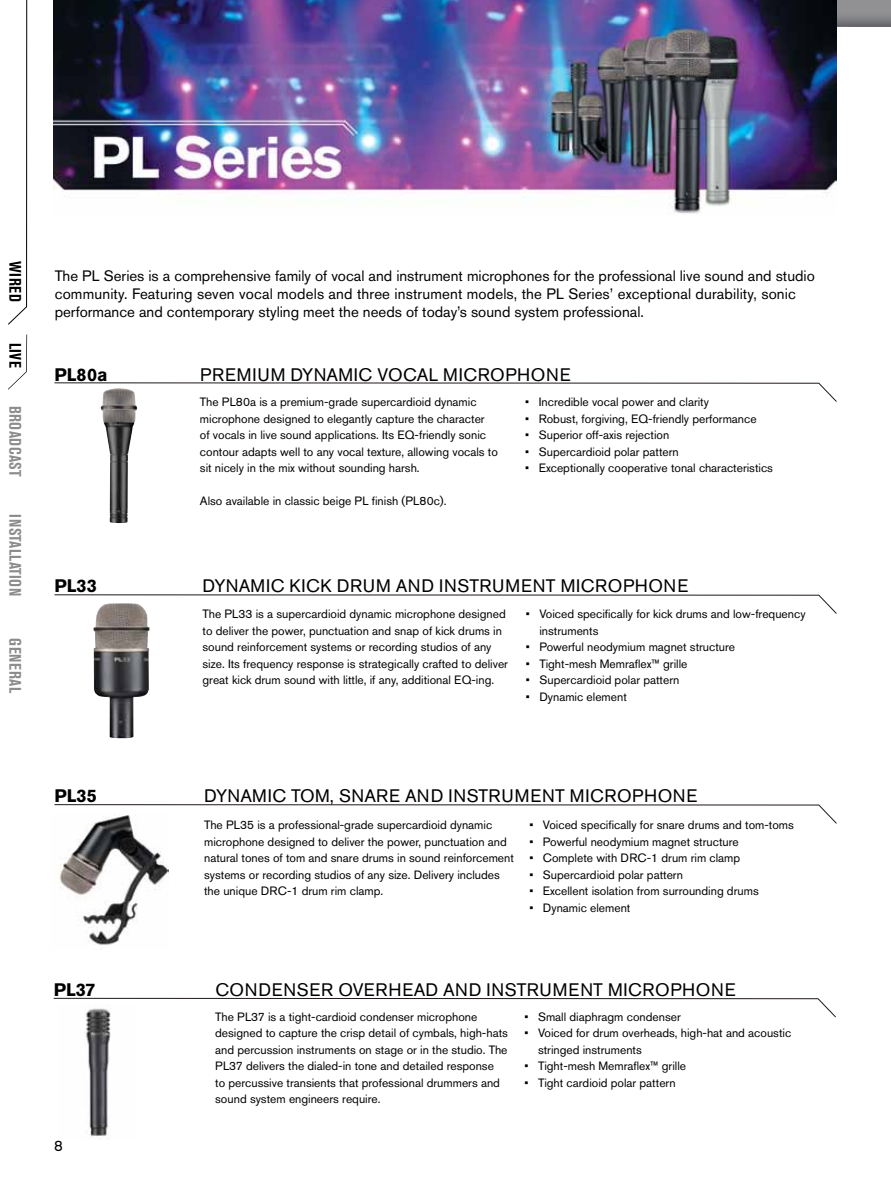
<style>
.page{position:relative;width:891px;height:1188px;background:#fff}
.page>*{position:absolute;margin:0;border:0;box-sizing:border-box;transform-origin:0 0}
.t1{font:18px "Akzidenz Grotesk Pro";letter-spacing:.03em;color:#000}
.t2{font:700 18px "Akzidenz Grotesk Pro";color:#000}
.t3{font:700 condensed 16.5px "Akzidenz Grotesk Pro";letter-spacing:.02em;color:#8a8c8e}
.t4{font:700 condensed 16.5px "Akzidenz Grotesk Pro";color:#000}
.t5{font:15px/18px "Akzidenz Grotesk Pro";color:#000}
.t6{font:12px/16.5px "Akzidenz Grotesk Pro";color:#000}
</style>
<div class="page">
<svg style="left:8px;top:0;width:20px;height:325px"></svg>
<img style="left:836px;top:0;width:55px;height:27px">
<div style="left:7px;top:332px;width:22px;height:58px;background:#000;opacity:.75"></div>
<img style="left:53px;top:0;width:783px;height:214px">
<img style="left:100px;top:403px;width:37px;height:120px">
<img style="left:93px;top:615px;width:57px;height:123px">
<img style="left:59px;top:824px;width:109px;height:121px">
<img style="left:85px;top:1018px;width:26px;height:119px">
<svg style="left:54px;top:382px;width:783px;height:21px"></svg>
<svg style="left:54px;top:594px;width:783px;height:21px"></svg>
<svg style="left:54px;top:804px;width:783px;height:20px"></svg>
<svg style="left:53px;top:998px;width:783px;height:20px"></svg>
<h2 class="t4" style="left:26px;top:261px;width:42px;rotate:90deg">WIRED</h2>
<h2 class="t4" style="left:26px;top:343px;width:25px;rotate:90deg">LIVE</h2>
<h2 class="t3" style="left:26px;top:406px;width:72px;rotate:90deg">BROADCAST</h2>
<h2 class="t3" style="left:26px;top:514px;width:83px;rotate:90deg">INSTALLATION</h2>
<h2 class="t3" style="left:26px;top:638px;width:55px;rotate:90deg">GENERAL</h2>
<p class="t5" style="left:55px;top:267px;width:762px">The PL Series is a comprehensive family of vocal and instrument microphones for the professional live sound and studio community. Featuring seven vocal models and three instrument models, the PL Series’ exceptional durability, sonic performance and contemporary styling meet the needs of today’s sound system professional.</p>
<h1 class="t2" style="left:54px;top:363px;width:55px">PL80a</h1>
<h1 class="t1" style="left:200px;top:363px;width:25px">Premium</h1>
<h1 class="t1" style="left:290px;top:363px;width:25px">Dynamic</h1>
<h1 class="t1" style="left:377px;top:363px;width:24px">Vocal</h1>
<h1 class="t1" style="left:443px;top:363px;width:29px">Microphone</h1>
<p class="t6" style="left:200px;top:394px;width:300px">The PL80a is a premium-grade supercardioid dynamic microphone designed to elegantly capture the character<br>of vocals in live sound applications. Its EQ-friendly sonic contour adapts well to any vocal texture, allowing vocals to sit nicely in the mix without sounding harsh.</p>
<p class="t6" style="left:200px;top:493px;width:248px">Also available in classic beige PL finish (PL80c).</p>
<p class="t6" style="left:525px;top:394px;width:185px">• Incredible vocal power and clarity</p>
<p class="t6" style="left:525px;top:410px;width:233px">• Robust, forgiving, EQ-friendly performance</p>
<p class="t6" style="left:525px;top:427px;width:145px">• Superior off-axis rejection</p>
<p class="t6" style="left:525px;top:443px;width:155px">• Supercardioid polar pattern</p>
<p class="t6" style="left:525px;top:460px;width:249px">• Exceptionally cooperative tonal characteristics</p>
<h1 class="t2" style="left:54px;top:574px;width:44px">PL33</h1>
<h1 class="t1" style="left:203px;top:574px;width:25px">Dynamic</h1>
<h1 class="t1" style="left:290px;top:574px;width:23px">Kick</h1>
<h1 class="t1" style="left:337px;top:574px;width:28px">Drum</h1>
<h1 class="t1" style="left:396px;top:574px;width:14px">and</h1>
<h1 class="t1" style="left:439px;top:574px;width:19px">Instrument</h1>
<h1 class="t1" style="left:561px;top:574px;width:29px">Microphone</h1>
<p class="t6" style="left:202px;top:606px;width:307px">The PL33 is a supercardioid dynamic microphone designed to deliver the power, punctuation and snap of kick drums in sound reinforcement systems or recording studios of any size. Its frequency response is strategically crafted to deliver great kick drum sound with little, if any, additional EQ-ing.</p>
<p class="t6" style="left:539px;top:606px;width:268px;text-indent:-14px">• Voiced specifically for kick drums and low-frequency instruments</p>
<p class="t6" style="left:526px;top:639px;width:211px">• Powerful neodymium magnet structure</p>
<p class="t6" style="left:526px;top:655px;width:163px">• Tight-mesh Memraflex™ grille</p>
<p class="t6" style="left:526px;top:672px;width:155px">• Supercardioid polar pattern</p>
<p class="t6" style="left:526px;top:688px;width:103px">• Dynamic element</p>
<h1 class="t2" style="left:54px;top:784px;width:44px">PL35</h1>
<h1 class="t1" style="left:204px;top:784px;width:25px">Dynamic</h1>
<h1 class="t1" style="left:291px;top:784px;width:74px">Tom, Snare</h1>
<h1 class="t1" style="left:405px;top:784px;width:14px">and</h1>
<h1 class="t1" style="left:448px;top:784px;width:19px">Instrument</h1>
<h1 class="t1" style="left:570px;top:784px;width:29px">Microphone</h1>
<p class="t6" style="left:204px;top:817px;width:311px">The PL35 is a professional-grade supercardioid dynamic microphone designed to deliver the power, punctuation and natural tones of tom and snare drums in sound reinforcement systems or recording studios of any size. Delivery includes the unique DRC-1 drum rim clamp.</p>
<p class="t6" style="left:529px;top:817px;width:266px">• Voiced specifically for snare drums and tom-toms</p>
<p class="t6" style="left:529px;top:833px;width:211px">• Powerful neodymium magnet structure</p>
<p class="t6" style="left:529px;top:850px;width:212px">• Complete with DRC-1 drum rim clamp</p>
<p class="t6" style="left:529px;top:866px;width:155px">• Supercardioid polar pattern</p>
<p class="t6" style="left:529px;top:883px;width:231px">• Excellent isolation from surrounding drums</p>
<p class="t6" style="left:529px;top:899px;width:103px">• Dynamic element</p>
<h1 class="t2" style="left:54px;top:978px;width:44px">PL37</h1>
<h1 class="t1" style="left:215px;top:978px;width:29px">Condenser</h1>
<h1 class="t1" style="left:338px;top:978px;width:28px">Overhead</h1>
<h1 class="t1" style="left:443px;top:978px;width:14px">and</h1>
<h1 class="t1" style="left:487px;top:978px;width:19px">Instrument</h1>
<h1 class="t1" style="left:608px;top:978px;width:29px">Microphone</h1>
<p class="t5" style="left:54px;top:1137px;width:10px">8</p>
<p class="t6" style="left:215px;top:1008px;width:294px">The PL37 is a tight-cardioid condenser microphone designed to capture the crisp detail of cymbals, high-hats and percussion instruments on stage or in the studio. The PL37 delivers the dialed-in tone and detailed response<br>to percussive transients that professional drummers and sound system engineers require.</p>
<p class="t6" style="left:525px;top:1008px;width:158px">• Small diaphragm condenser</p>
<p class="t6" style="left:538px;top:1025px;width:255px;text-indent:-14px">• Voiced for drum overheads, high-hat and acoustic stringed instruments</p>
<p class="t6" style="left:525px;top:1058px;width:163px">• Tight-mesh Memraflex™ grille</p>
<p class="t6" style="left:525px;top:1074px;width:153px">• Tight cardioid polar pattern</p>
</div>
